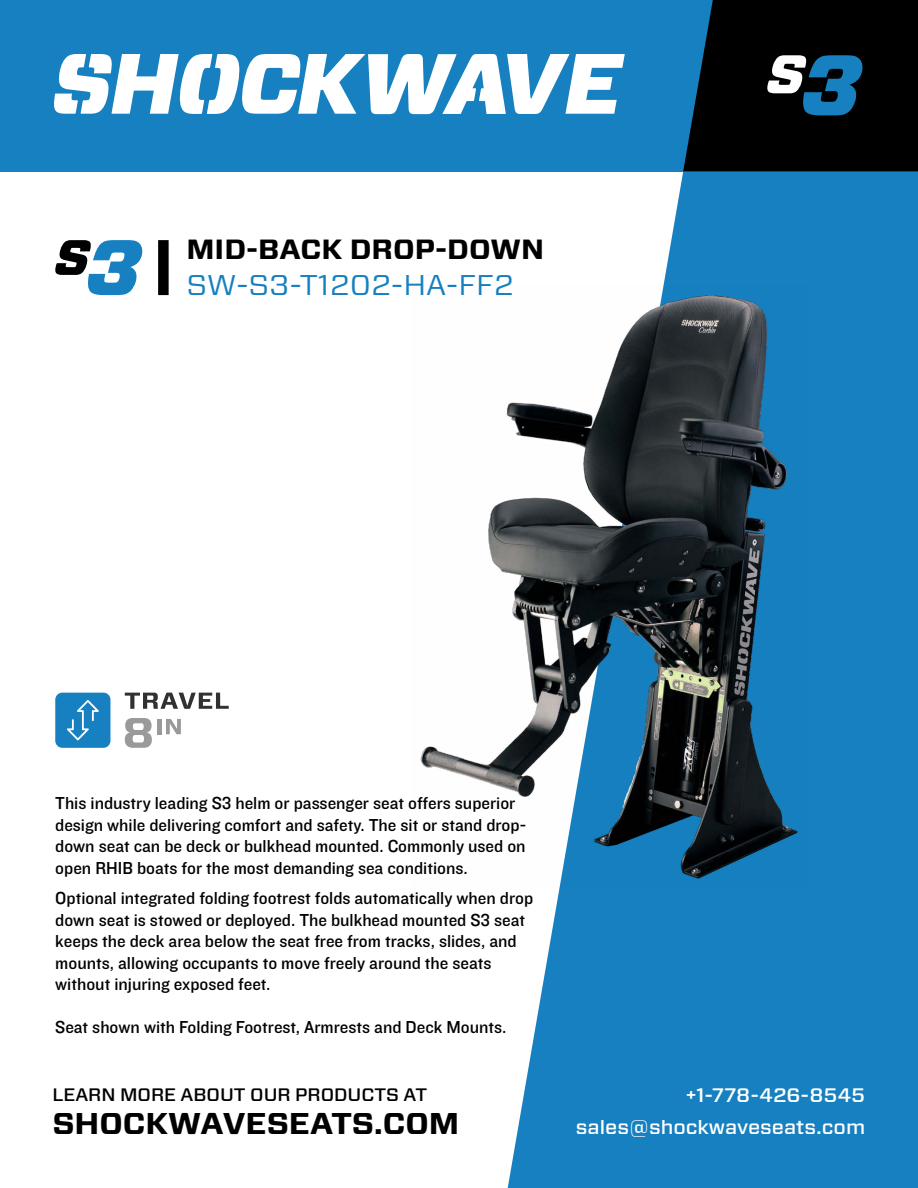
<style>
.page{position:relative;width:918px;height:1188px;background:#fff}
.page>*{position:absolute;margin:0;border:0;box-sizing:border-box;transform-origin:0 0}
.t1{font:700 30px "Forza";color:#000;scale:1.09 1}
.t2{font:28.5px "Forza";color:#1680c0;scale:1.09 1}
.t3{font:700 27.75px "Forza";color:#000;scale:1.09 1}
.t4{font:500 19.5px/31.5px "Forza";color:#fff;text-align:right;scale:1.09 1}
.t5{font:18px/21.6px "Knockout HTF31 Junior Middlewt";color:#000}
.t6{font:500 18px "Forza";color:#000;scale:1.09 1}
</style>
<div class="page">
<svg style="left:505px;top:171px;width:413px;height:1017px;fill:#1680c0"></svg>
<div style="left:0;top:0;width:918px;height:171px;background:#1680c0"></div>
<svg style="left:54px;top:54px;width:571px;height:60px"></svg>
<img style="left:420px;top:285px;width:388px;height:605px">
<div style="left:158px;top:240px;width:11px;height:55px;background:#000"></div>
<svg style="left:55px;top:693px;width:55px;height:55px;background:#2a8bc5"></svg>
<svg style="left:125px;top:693px;width:104px;height:16px"></svg>
<svg style="left:125px;top:718px;width:27px;height:30px"></svg>
<hr style="left:158px;top:719px;width:4px;height:15px;background:#9a9a9a">
<svg style="left:166px;top:719px;width:15px;height:15px"></svg>
<svg style="left:55px;top:240px;width:87px;height:55px"></svg>
<svg style="left:683px;top:0;width:235px;height:171px;background:#09161f"></svg>
<h3 class="t3" style="left:186px;top:231px;width:330px">MID-BACK DROP-DOWN</h3>
<h2 class="t2" style="left:186px;top:266px;width:302px">SW-S3-T1202-HA-FF2</h2>
<p class="t5" style="left:55px;top:793px;width:473px">This industry leading S3 helm or passenger seat offers superior design while delivering comfort and safety. The sit or stand drop&shy;down seat can be deck or bulkhead mounted. Commonly used on open RHIB boats for the most demanding sea conditions.</p>
<p class="t5" style="left:55px;top:888px;width:480px">Optional integrated folding footrest folds automatically when drop down seat is stowed or deployed. The bulkhead mounted S3 seat keeps the deck area below the seat free from tracks, slides, and mounts, allowing occupants to move freely around the seats without injuring exposed feet.</p>
<p class="t5" style="left:55px;top:1017px;width:453px">Seat shown with Folding Footrest, Armrests and Deck Mounts.</p>
<p class="t6" style="left:52px;top:1083px;width:345px">LEARN MORE ABOUT OUR PRODUCTS AT</p>
<h1 class="t1" style="left:52px;top:1103px;width:375px">SHOCKWAVESEATS.COM</h1>
<p class="t4" style="left:576px;top:1080px;width:267px">+1-778-426-8545 sales@shockwaveseats.com</p>
</div>
